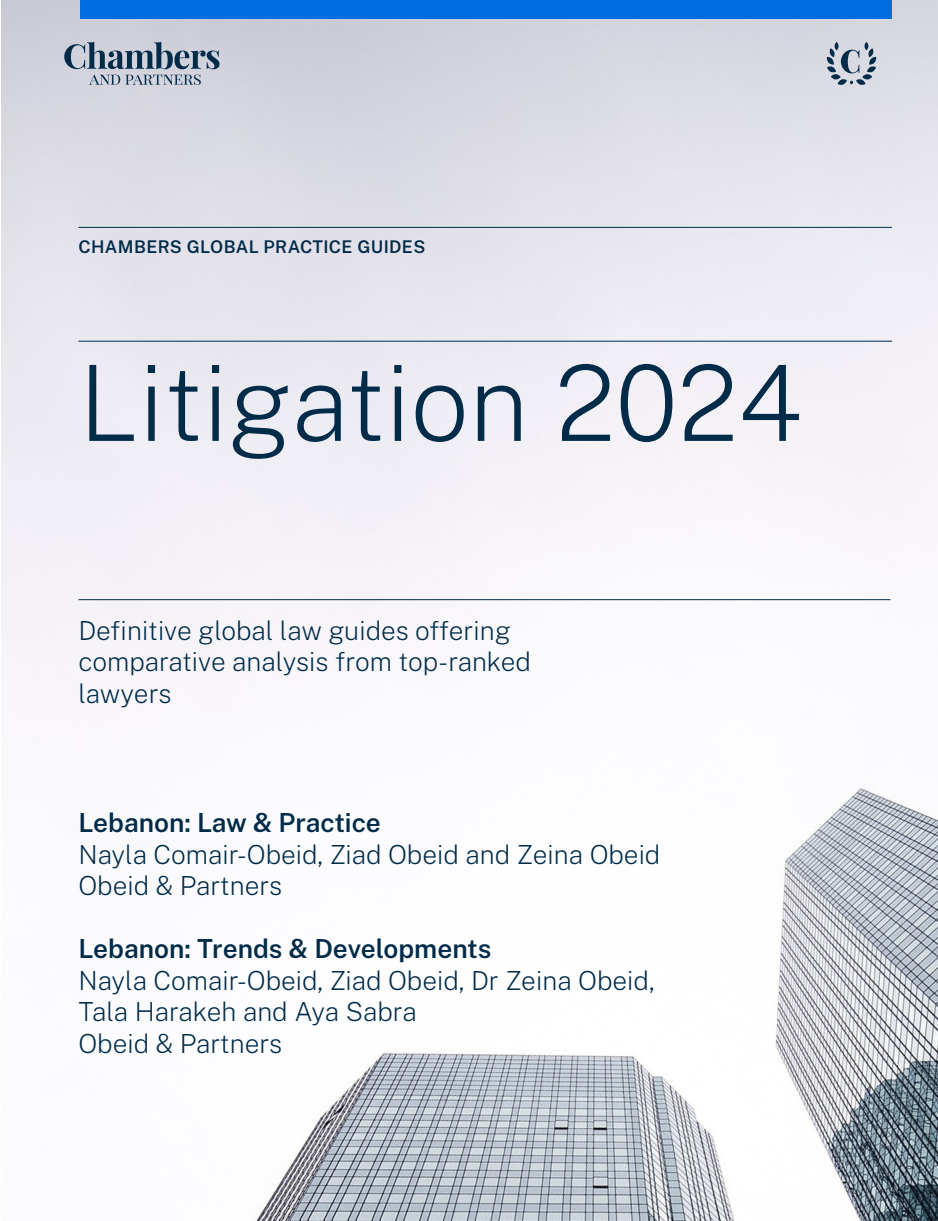
<style>
.page{position:relative;width:938px;height:1221px;background:#fff}
.page>*{position:absolute;margin:0;border:0;box-sizing:border-box;transform-origin:0 0}
._01_Large_Heading{font:200 105px "Public Sans";color:#002b49}
._02_Subheading_w_o_rule{font:200 26.25px/31.5px "Public Sans";color:#002b49}
._02_Subheading{font:200 26.25px/31.5px "Public Sans";color:#002b49}
._00_Small_Header{font:600 17.5px "Public Sans";letter-spacing:.02em;color:#002b49}
.s1{font-weight:600}
</style>
<div class="page">
<img style="left:1px;top:0;width:937px;height:1220px">
<div style="left:80px;top:0;width:812px;height:18px;background:#006ce0"></div>
<hr style="left:78px;top:227px;width:814px;height:1px;background:#002b49">
<hr style="left:78px;top:341px;width:814px;height:1px;background:#002b49">
<hr style="left:78px;top:599px;width:812px;height:1px;background:#002b49">
<svg style="left:64px;top:42px;width:155px;height:43px;background:#99a5b4"></svg>
<svg style="left:826px;top:42px;width:50px;height:43px;background:#a1acb9"></svg>
<p class="_00_Small_Header" style="left:78px;top:233px;width:348px">CHAMBERS GLOBAL PRACTICE GUIDES</p>
<p class="_01_Large_Heading" style="left:78px;top:326px;width:725px">Litigation 2024</p>
<p class="_02_Subheading" style="left:78px;top:613px;width:454px">Definitive global law guides offering comparative analysis from top-ranked lawyers</p>
<p class="_02_Subheading_w_o_rule" style="left:78px;top:805px;width:583px"><span class="s1">Lebanon: Law &amp; Practice<br></span>Nayla Comair-Obeid, Ziad Obeid and Zeina Obeid<br>Obeid &amp; Partners</p>
<p class="_02_Subheading_w_o_rule" style="left:78px;top:931px;width:578px"><span class="s1">Lebanon: Trends &amp; Developments<br></span>Nayla Comair-Obeid, Ziad Obeid, Dr Zeina Obeid,<br>Tala Harakeh and Aya Sabra<br>Obeid &amp; Partners</p>
</div>
